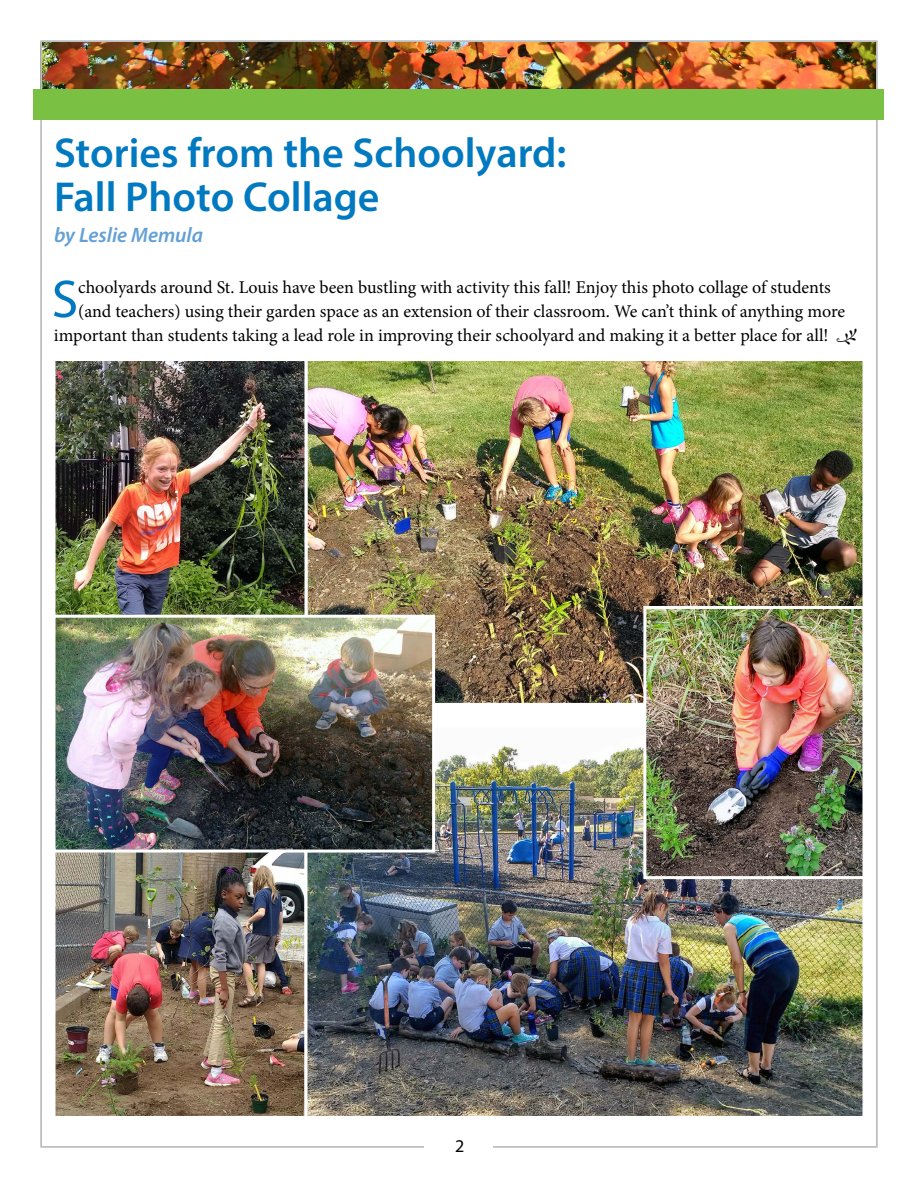
<style>
.page{position:relative;width:918px;height:1188px;background:#fff}
.page>*{position:absolute;margin:0;border:0;box-sizing:border-box;transform-origin:0 0}
.t1{font:53.55px "Myriad Pro";color:#0079c1}
.t2{font:600 42px/45px "Myriad Pro";color:#0079c1}
.t3{font:italic 600 21px "Myriad Pro";color:#63a0d6}
.t4{font:18px "Minion Pro";color:#000}
.t5{font:18px "Myriad Pro";color:#000}
.s1{font-family:"Kfon";font-size:17.25px}
</style>
<div class="page">
<img style="left:43px;top:43px;width:832px;height:46px">
<div style="left:34px;top:89px;width:850px;height:31px;background:#7ac143"></div>
<img style="left:56px;top:362px;width:806px;height:340px">
<div style="left:304px;top:358px;width:562px;height:348px;border:3px solid #fff"></div>
<div style="left:52px;top:358px;width:256px;height:348px;border:3px solid #fff"></div>
<img style="left:56px;top:853px;width:248px;height:262px">
<div style="left:52px;top:809px;width:256px;height:310px;border:3px solid #fff"></div>
<img style="left:308px;top:744px;width:554px;height:371px">
<div style="left:304px;top:725px;width:562px;height:394px;border:3px solid #fff"></div>
<img style="left:647px;top:610px;width:215px;height:265px">
<div style="left:643px;top:606px;width:223px;height:273px;border:3px solid #fff"></div>
<img style="left:56px;top:619px;width:375px;height:230px">
<div style="left:52px;top:615px;width:383px;height:238px;border:3px solid #fff"></div>
<h2 class="t2" style="left:54px;top:129px;width:514px">Stories from the Schoolyard:<br>Fall Photo Collage</h2>
<p class="t3" style="left:54px;top:222px;width:151px">by Leslie Memula</p>
<h1 class="t1" style="left:52px;top:266px;width:28px">S</h1>
<p class="t4" style="left:78px;top:275px;width:754px">choolyards around St. Louis have been bustling with activity this fall! Enjoy this photo collage of students</p>
<p class="t4" style="left:78px;top:299px;width:768px">(and teachers) using their garden space as an extension of their classroom. We can’t think of anything more</p>
<p class="t4" style="left:54px;top:323px;width:804px">important than students taking a lead role in improving their schoolyard and making it a better place for all! <span class="s1">O</span></p>
<p class="t5" style="left:455px;top:1135px;width:11px">2</p>
</div>
